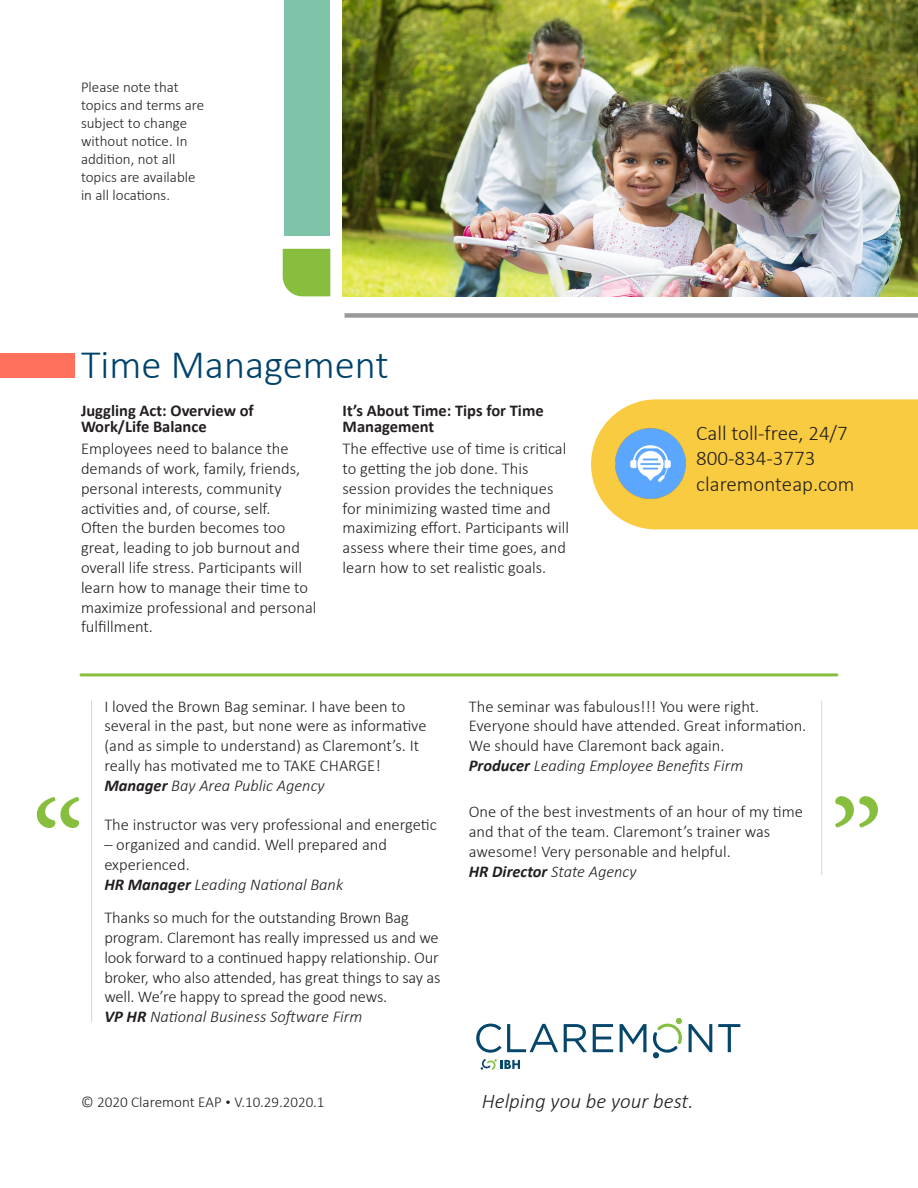
<style>
.page{position:relative;width:918px;height:1188px;background:#fff}
.page>*{position:absolute;margin:0;border:0;box-sizing:border-box;transform-origin:0 0}
.t1{font:135px "Minion Pro";color:#87be3d}
.t2{font:300 40.5px "Calibri";color:#00426c}
.t3{font:300 21px "Calibri";color:#231f20}
.t4{font:italic 300 21px "Calibri";color:#231f20}
.t5{font:300 16.5px/19.8px "Calibri";color:#231f20}
.t6{font:italic 300 16.5px "Calibri";color:#231f20}
.t7{font:700 16.5px/16.5px "Calibri";color:#231f20}
.t8{font:300 15.15px "Calibri";color:#231f20}
.t9{font:300 15px/18px "Calibri";color:#231f20}
.s1{font-weight:700}
.s2{font-size:12.15px}
.s3{font-size:15px}
</style>
<div class="page">
<div style="left:591px;top:399px;width:327px;height:130px;background:#f9cb40"></div>
<img style="left:342px;top:0;width:576px;height:297px">
<img style="left:609px;top:422px;width:82px;height:82px">
<img style="left:282px;top:248px;width:49px;height:49px">
<div style="left:284px;top:0;width:45px;height:236px;background:#7fc3a9"></div>
<div style="left:345px;top:313px;width:573px;height:5px;background:#999"></div>
<svg style="left:476px;top:1024px;width:82px;height:29px"></svg>
<svg style="left:564px;top:1024px;width:23px;height:28px"></svg>
<svg style="left:593px;top:1024px;width:20px;height:28px"></svg>
<svg style="left:620px;top:1024px;width:26px;height:28px"></svg>
<svg style="left:689px;top:1024px;width:23px;height:28px"></svg>
<svg style="left:718px;top:1024px;width:22px;height:28px"></svg>
<svg style="left:481px;top:1059px;width:39px;height:11px"></svg>
<svg style="left:652px;top:1018px;width:30px;height:41px"></svg>
<div style="left:0;top:353px;width:74px;height:25px;background:#ff715b"></div>
<hr style="left:81px;top:673px;width:756px;height:3px;background:#87be3d">
<hr style="left:91px;top:700px;width:1px;height:322px;background:#87be3d">
<hr style="left:821px;top:700px;width:1px;height:175px;background:#87be3d">
<p class="t9" style="left:81px;top:78px;width:125px">Please note that topics and terms are subject to change without notice. In addition, not all topics are available in all locations.</p>
<p class="t2" style="left:81px;top:339px;width:309px">Time Management</p>
<p class="t7" style="left:81px;top:401px;width:174px">Juggling Act: Overview of<br>Work/Life Balance</p>
<p class="t5" style="left:81px;top:439px;width:237px">Employees need to balance the demands of work, family, friends, personal interests, community activities and, of course, self.<br>Often the burden becomes too great, leading to job burnout and overall life stress. Participants will learn how to manage their time to maximize professional and personal fulfillment.</p>
<p class="t7" style="left:343px;top:401px;width:203px">It’s About Time: Tips for Time<br>Management</p>
<p class="t5" style="left:343px;top:439px;width:228px">The effective use of time is critical to getting the job done. This session provides the techniques for minimizing wasted time and maximizing effort. Participants will assess where their time goes, and learn how to set realistic goals.</p>
<p class="t3" style="left:696px;top:420px;width:153px">Call toll-free, 24/7</p>
<p class="t3" style="left:696px;top:445px;width:121px">800-834-3773</p>
<p class="t3" style="left:696px;top:471px;width:160px">claremonteap.com</p>
<p class="t1" style="left:31px;top:760px;width:55px">“</p>
<p class="t5" style="left:104px;top:696px;width:324px">I loved the Brown Bag seminar. I have been to several in the past, but none were as informative (and as simple to understand) as Claremont’s. It really has motivated me to TAKE CHARGE!</p>
<p class="t6" style="left:104px;top:775px;width:222px"><span class="s1">Manager</span> Bay Area Public Agency</p>
<p class="t5" style="left:104px;top:815px;width:334px">The instructor was very professional and energetic</p>
<p class="t5" style="left:104px;top:835px;width:284px">– organized and candid. Well prepared and experienced.</p>
<p class="t6" style="left:104px;top:874px;width:240px"><span class="s1">HR Manager</span> Leading National Bank</p>
<p class="t5" style="left:104px;top:908px;width:338px">Thanks so much for the outstanding Brown Bag program. Claremont has really impressed us and we look forward to a continued happy relationship. Our broker, who also attended, has great things to say as well. We’re happy to spread the good news.</p>
<p class="t6" style="left:104px;top:1006px;width:260px"><span class="s1">VP HR</span> National Business Software Firm</p>
<p class="t5" style="left:469px;top:696px;width:339px">The seminar was fabulous!!! You were right.<br>Everyone should have attended. Great information.<br>We should have Claremont back again.</p>
<p class="t6" style="left:469px;top:755px;width:276px"><span class="s1">Producer</span> Leading Employee Benefits Firm</p>
<p class="t5" style="left:469px;top:802px;width:336px">One of the best investments of an hour of my time and that of the team. Claremont’s trainer was awesome! Very personable and helpful.</p>
<p class="t6" style="left:469px;top:861px;width:169px"><span class="s1">HR Director</span> State Agency</p>
<p class="t8" style="left:81px;top:1093px;width:245px">© 2020 Claremont EAP <span class="s2">•</span> <span class="s3">V.10.29.2020.1</span></p>
<p class="t4" style="left:482px;top:1088px;width:213px">Helping you be your best.</p>
<p class="t1" style="left:830px;top:758px;width:56px">”</p>
</div>
